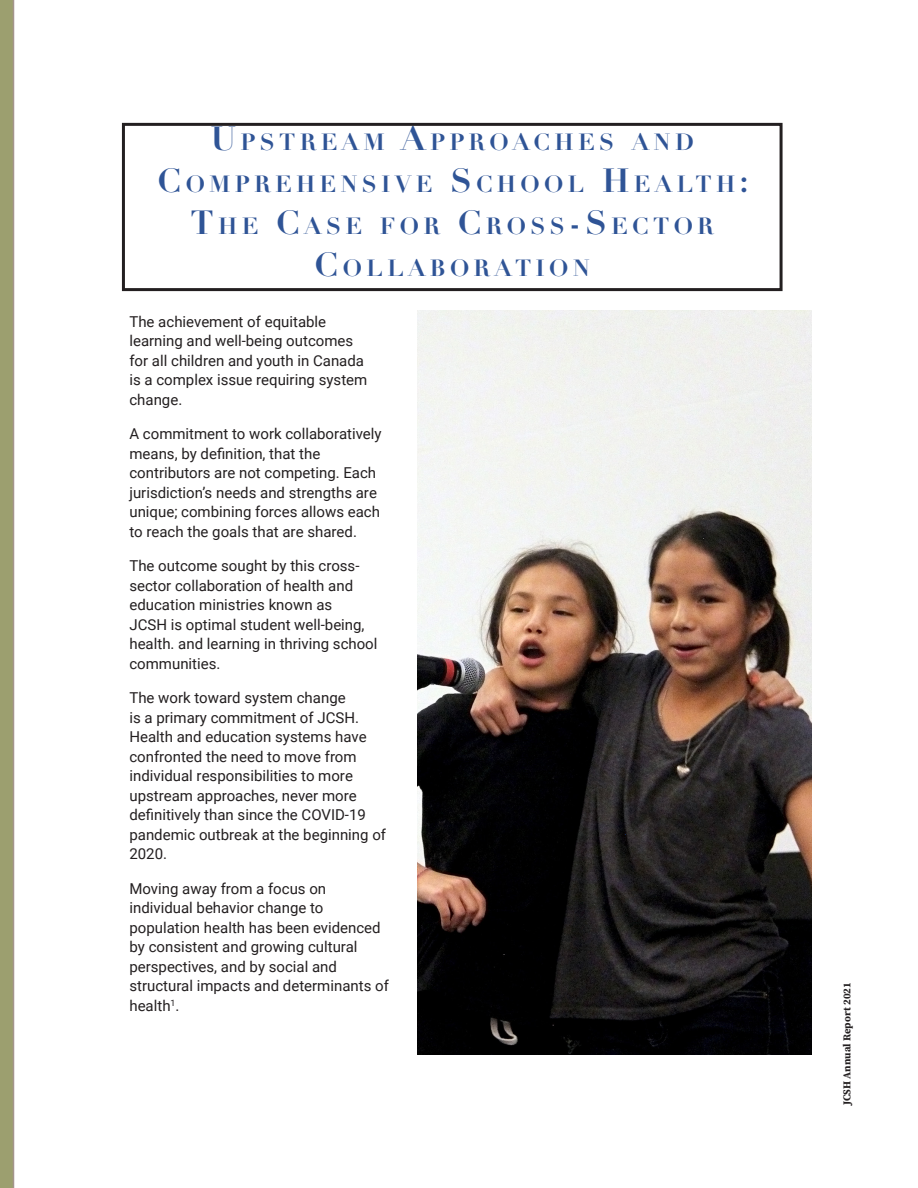
<style>
.page{position:relative;width:918px;height:1188px;background:#fff}
.page>*{position:absolute;margin:0;border:0;box-sizing:border-box;transform-origin:0 0}
.Section_Title{font:700 23.1px/42px "Didot LT Pro";letter-spacing:.185em;color:#2f5496;text-align:center}
.Normal_Text{font:15px/19.5px "Roboto";color:#231f20}
.t1{font:700 10.5px "Source Serif Pro";color:#231f20}
.s1{font-size:33px}
</style>
<div class="page">
<div style="left:0;top:0;width:14px;height:1188px;background:#9c9f6f"></div>
<img style="left:417px;top:311px;width:395px;height:743px">
<div style="left:122px;top:123px;width:661px;height:168px;border:3px solid #231f20"></div>
<p class="Section_Title" style="left:158px;top:121px;width:593px"><span class="s1">U</span>PSTREAM <span class="s1">A</span>PP ROAC HES AND<br><span class="s1">C</span>OMPREHENSIVE <span class="s1">S</span> C HOOL <span class="s1">H</span>EALTH<span class="s1">:<br>T</span> HE <span class="s1">C</span>ASE FOR <span class="s1">C</span>ROSS<span class="s1">-S</span> EC TOR<br><span class="s1">C</span>OLLABORATION</p>
<p class="Normal_Text" style="left:129px;top:311px;width:239px">The achievement of equitable learning and well-being outcomes for all children and youth in Canada is a complex issue requiring system change.</p>
<p class="Normal_Text" style="left:129px;top:423px;width:254px">A commitment to work collaboratively means, by definition, that the contributors are not competing. Each jurisdiction’s needs and strengths are unique; combining forces allows each to reach the goals that are shared.</p>
<p class="Normal_Text" style="left:129px;top:555px;width:250px">The outcome sought by this cross&shy;sector collaboration of health and education ministries known as<br>JCSH is optimal student well-being, health. and learning in thriving school communities.</p>
<p class="Normal_Text" style="left:129px;top:687px;width:258px">The work toward system change<br>is a primary commitment of JCSH.<br>Health and education systems have confronted the need to move from individual responsibilities to more upstream approaches, never more definitively than since the COVID-19 pandemic outbreak at the beginning of<br>2020.</p>
<p class="Normal_Text" style="left:129px;top:878px;width:261px">Moving away from a focus on individual behavior change to population health has been evidenced by consistent and growing cultural perspectives, and by social and structural impacts and determinants of health<sup>1</sup>.</p>
<p class="t1" style="left:840px;top:1105px;width:124px;rotate:-90deg">JCSH Annual Report 2021</p>
</div>
